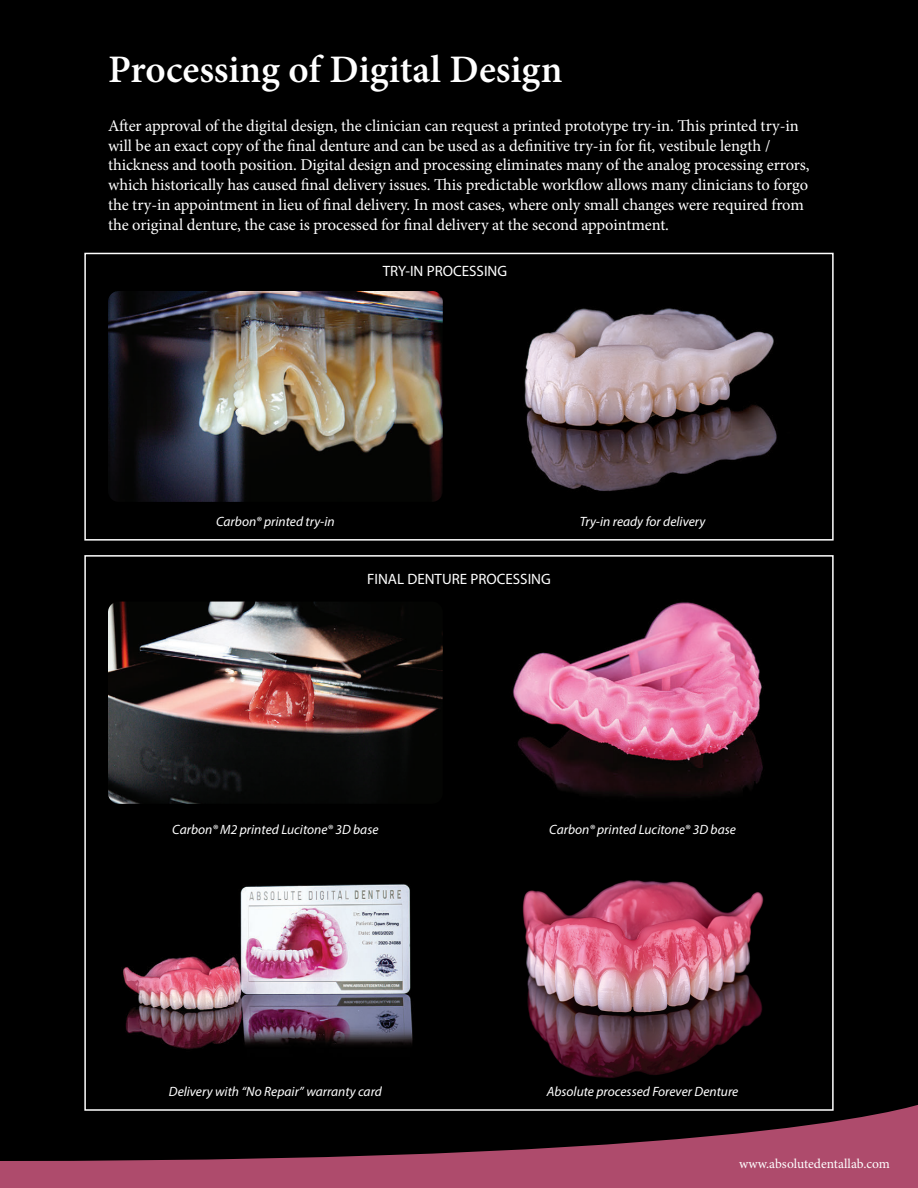
<style>
.page{position:relative;width:918px;height:1188px;background:#000}
.page>*{position:absolute;margin:0;border:0;box-sizing:border-box;transform-origin:0 0}
.t1{font:600 39px "Minion Pro";color:#fff}
.t2{font:16.5px/19.8px "Minion Pro";letter-spacing:-.005em;color:#fff}
.t3{font:15px "Myriad Pro";color:#fff}
.t4{font:italic 13.5px "Myriad Pro";color:#fff}
.t5{font:13.5px "Minion Pro";color:#fff}
</style>
<div class="page">
<svg style="left:0;top:1105px;width:918px;height:83px;fill:#ae4b6c"></svg>
<img style="left:108px;top:291px;width:335px;height:211px">
<img style="left:524px;top:308px;width:253px;height:183px">
<img style="left:108px;top:602px;width:335px;height:202px">
<img style="left:513px;top:602px;width:250px;height:196px">
<img style="left:123px;top:884px;width:290px;height:165px">
<div style="left:84px;top:253px;width:750px;height:288px;border:2px solid #fff"></div>
<img style="left:522px;top:880px;width:242px;height:198px">
<p class="t1" style="left:108px;top:43px;width:456px">Processing of Digital Design</p>
<p class="t2" style="left:108px;top:116px;width:703px">After approval of the digital design, the clinician can request a printed prototype try-in. This printed try-in will be an exact copy of the final denture and can be used as a definitive try-in for fit, vestibule length / thickness and tooth position. Digital design and processing eliminates many of the analog processing errors, which historically has caused final delivery issues. This predictable workflow allows many clinicians to forgo the try-in appointment in lieu of final delivery. In most cases, where only small changes were required from the original denture, the case is processed for final delivery at the second appointment.</p>
<p class="t3" style="left:383px;top:262px;width:126px">TRY-IN PROCESSING</p>
<p class="t4" style="left:216px;top:513px;width:120px">Carbon® printed try-in</p>
<p class="t4" style="left:580px;top:513px;width:127px">Try-in ready for delivery</p>
<p class="t3" style="left:367px;top:570px;width:185px">FINAL DENTURE PROCESSING</p>
<p class="t4" style="left:172px;top:821px;width:208px">Carbon® M2 printed Lucitone® 3D base</p>
<p class="t4" style="left:549px;top:821px;width:188px">Carbon® printed Lucitone® 3D base</p>
<p class="t4" style="left:169px;top:1083px;width:215px">Delivery with “No Repair” warranty card</p>
<p class="t4" style="left:547px;top:1083px;width:193px">Absolute processed Forever Denture</p>
<p class="t5" style="left:739px;top:1154px;width:152px">www.absolutedentallab.com</p>
</div>
